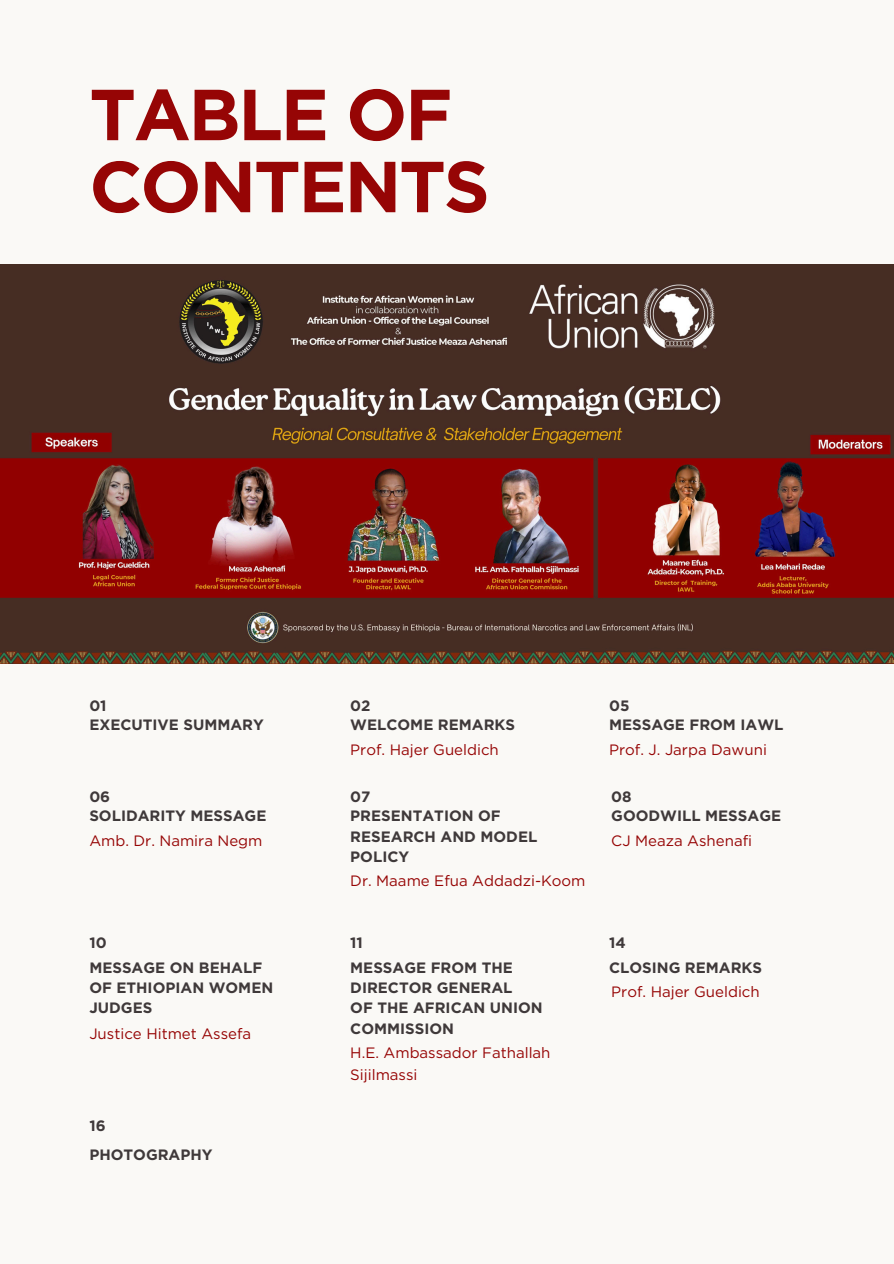
<style>
.page{position:relative;width:894px;height:1264px;background:#fff}
.page>*{position:absolute;margin:0;border:0;box-sizing:border-box;transform-origin:0 0}
.t1{font:700 72px/72px "Gotham";letter-spacing:-.03em;color:#960505}
.t2{font:700 15px/20.2px "Gotham";color:#3f393a}
.t3{font:15px/21.3px "Gotham";color:#960505}
</style>
<div class="page">
<div style="left:0;top:0;width:893px;height:1263px;background:#faf9f6"></div>
<img style="left:0;top:264px;width:893px;height:399px">
<h2 class="t1" style="left:89px;top:78px;width:402px">TABLE OF<br>CONTENTS</h2>
<h2 class="t2" style="left:89px;top:695px;width:19px">01</h2>
<h2 class="t2" style="left:350px;top:695px;width:22px">02</h2>
<p class="t2" style="left:609px;top:695px;width:22px">05</p>
<p class="t2" style="left:89px;top:714px;width:176px">EXECUTIVE SUMMARY</p>
<h1 class="t2" style="left:350px;top:714px;width:166px">WELCOME REMARKS</h1>
<p class="t2" style="left:609px;top:714px;width:176px">MESSAGE FROM IAWL</p>
<p class="t3" style="left:350px;top:738px;width:150px">Prof. Hajer Gueldich</p>
<p class="t3" style="left:609px;top:738px;width:159px">Prof. J. Jarpa Dawuni</p>
<p class="t2" style="left:89px;top:786px;width:22px">06</p>
<h2 class="t2" style="left:350px;top:786px;width:22px">07</h2>
<p class="t2" style="left:611px;top:786px;width:22px">08</p>
<h2 class="t2" style="left:89px;top:805px;width:178px">SOLIDARITY MESSAGE</h2>
<p class="t3" style="left:89px;top:829px;width:174px">Amb. Dr. Namira Negm</p>
<p class="t2" style="left:350px;top:805px;width:188px">PRESENTATION OF<br>RESEARCH AND MODEL<br>POLICY</p>
<p class="t2" style="left:611px;top:805px;width:171px">GOODWILL MESSAGE</p>
<h2 class="t3" style="left:611px;top:829px;width:142px">CJ Meaza Ashenafi</h2>
<p class="t3" style="left:350px;top:870px;width:237px">Dr. Maame Efua Addadzi-Koom</p>
<p class="t2" style="left:89px;top:932px;width:19px">10</p>
<h2 class="t2" style="left:350px;top:932px;width:14px">11</h2>
<p class="t2" style="left:609px;top:932px;width:18px">14</p>
<p class="t2" style="left:89px;top:957px;width:185px">MESSAGE ON BEHALF<br>OF ETHIOPIAN WOMEN<br>JUDGES</p>
<h2 class="t3" style="left:89px;top:1022px;width:163px">Justice Hitmet Assefa</h2>
<p class="t2" style="left:350px;top:957px;width:194px">MESSAGE FROM THE<br>DIRECTOR GENERAL<br>OF THE AFRICAN UNION<br>COMMISSION</p>
<p class="t2" style="left:609px;top:957px;width:154px">CLOSING REMARKS</p>
<p class="t3" style="left:611px;top:981px;width:150px">Prof. Hajer Gueldich</p>
<p class="t3" style="left:350px;top:1042px;width:202px">H.E. Ambassador Fathallah<br>Sijilmassi</p>
<h2 class="t2" style="left:89px;top:1115px;width:18px">16</h2>
<h2 class="t2" style="left:89px;top:1144px;width:125px">PHOTOGRAPHY</h2>
</div>
